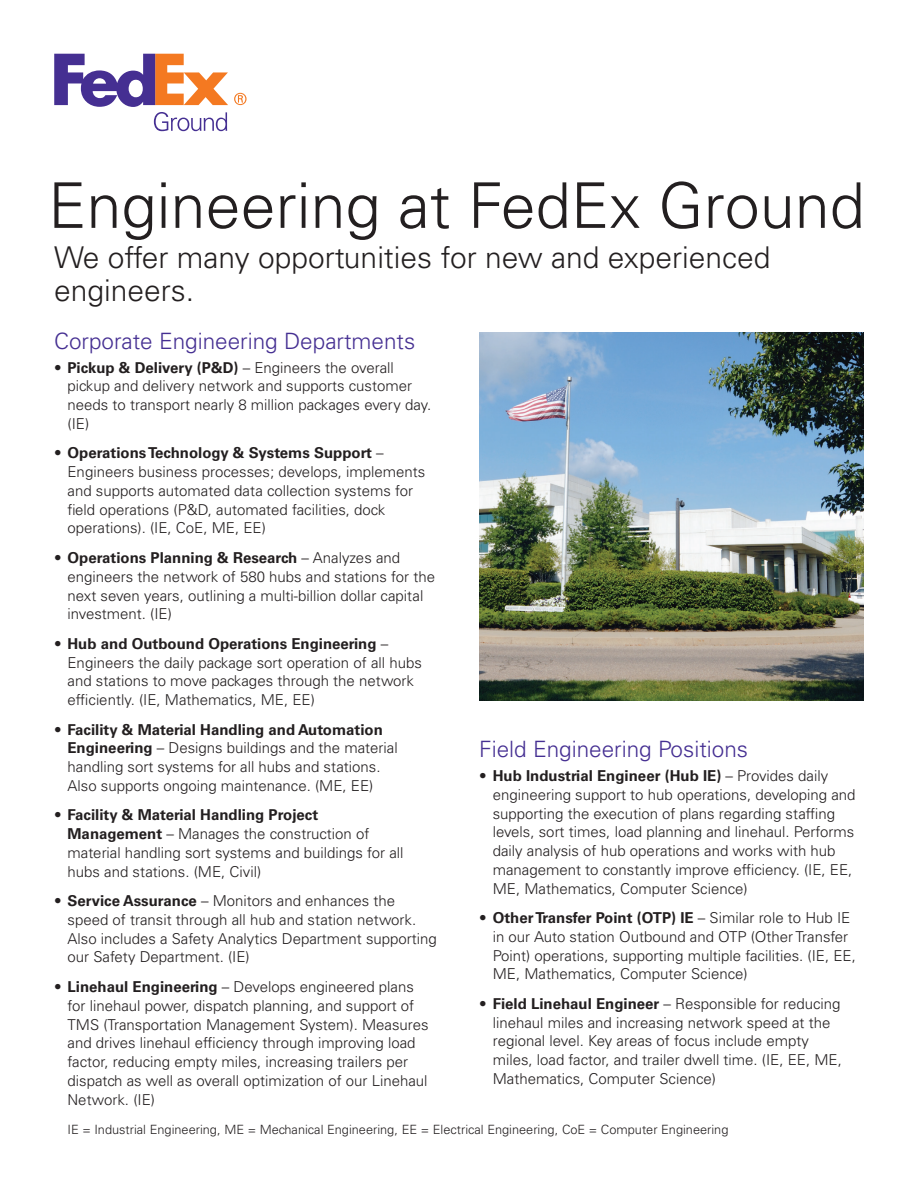
<style>
.page{position:relative;width:918px;height:1188px;background:#fff}
.page>*{position:absolute;margin:0;border:0;box-sizing:border-box;transform-origin:0 0}
.t1{font:300 63px "Univers LT Std";color:#231f20}
.t2{font:300 30px/33px "Univers LT Std";color:#231f20}
.t3{font:300 22.5px "Univers LT Std";color:#452f92}
.t4{font:300 15px/18.8px "Univers LT Std";color:#231f20}
.t5{font:300 12.75px "Univers LT Std";color:#231f20}
.s1{font-weight:700}
</style>
<div class="page">
<svg style="left:234px;top:93px;width:13px;height:12px"></svg>
<svg style="left:54px;top:54px;width:174px;height:77px"></svg>
<img style="left:479px;top:332px;width:385px;height:368px">
<h1 class="t1" style="left:48px;top:168px;width:818px">Engineering at FedEx Ground</h1>
<h2 class="t2" style="left:54px;top:241px;width:718px">We offer many opportunities for new and experienced engineers.</h2>
<h3 class="t3" style="left:54px;top:327px;width:363px">Corporate Engineering Departments</h3>
<p class="t4" style="left:68px;top:358px;width:365px;text-indent:-14px">• <span class="s1">Pickup &amp; Delivery (P&amp;D)</span> – Engineers the overall pickup and delivery network and supports customer needs to transport nearly 8 million packages every day. (IE)</p>
<p class="t4" style="left:68px;top:444px;width:359px;text-indent:-14px">• <span class="s1">Operations Technology &amp; Systems Support</span> – Engineers business processes; develops, implements and supports automated data collection systems for field operations (P&amp;D, automated facilities, dock operations). (IE, CoE, ME, EE)</p>
<p class="t4" style="left:68px;top:548px;width:369px;text-indent:-14px">• <span class="s1">Operations Planning &amp; Research</span> – Analyzes and engineers the network of 580 hubs and stations for the next seven years, outlining a multi-billion dollar capital investment. (IE)</p>
<p class="t4" style="left:68px;top:634px;width:356px;text-indent:-14px">• <span class="s1">Hub and Outbound Operations Engineering</span> – Engineers the daily package sort operation of all hubs and stations to move packages through the network efficiently. (IE, Mathematics, ME, EE)</p>
<p class="t4" style="left:68px;top:720px;width:332px;text-indent:-14px">• <span class="s1">Facility &amp; Material Handling and Automation Engineering</span> – Designs buildings and the material handling sort systems for all hubs and stations.<br>Also supports ongoing maintenance. (ME, EE)</p>
<p class="t4" style="left:68px;top:806px;width:338px;text-indent:-14px">• <span class="s1">Facility &amp; Material Handling Project Management</span> – Manages the construction of material handling sort systems and buildings for all hubs and stations. (ME, Civil)</p>
<p class="t4" style="left:68px;top:892px;width:371px;text-indent:-14px">• <span class="s1">Service Assurance</span> – Monitors and enhances the speed of transit through all hub and station network.<br>Also includes a Safety Analytics Department supporting our Safety Department. (IE)</p>
<p class="t4" style="left:68px;top:977px;width:363px;text-indent:-14px">• <span class="s1">Linehaul Engineering</span> – Develops engineered plans for linehaul power, dispatch planning, and support of TMS (Transportation Management System). Measures and drives linehaul efficiency through improving load factor, reducing empty miles, increasing trailers per dispatch as well as overall optimization of our Linehaul Network. (IE)</p>
<h3 class="t3" style="left:479px;top:735px;width:270px">Field Engineering Positions</h3>
<p class="t4" style="left:493px;top:766px;width:364px;text-indent:-14px">• <span class="s1">Hub Industrial Engineer (Hub IE)</span> – Provides daily engineering support to hub operations, developing and supporting the execution of plans regarding staffing levels, sort times, load planning and linehaul. Performs daily analysis of hub operations and works with hub management to constantly improve efficiency. (IE, EE, ME, Mathematics, Computer Science)</p>
<p class="t4" style="left:493px;top:908px;width:365px;text-indent:-14px">• <span class="s1">Other Transfer Point (OTP) IE</span> – Similar role to Hub IE in our Auto station Outbound and OTP (Other Transfer Point) operations, supporting multiple facilities. (IE, EE, ME, Mathematics, Computer Science)</p>
<p class="t4" style="left:493px;top:994px;width:351px;text-indent:-14px">• <span class="s1">Field Linehaul Engineer</span> – Responsible for reducing linehaul miles and increasing network speed at the regional level. Key areas of focus include empty miles, load factor, and trailer dwell time. (IE, EE, ME, Mathematics, Computer Science)</p>
<p class="t5" style="left:68px;top:1122px;width:662px">IE = Industrial Engineering, ME = Mechanical Engineering, EE = Electrical Engineering, CoE = Computer Engineering</p>
</div>
